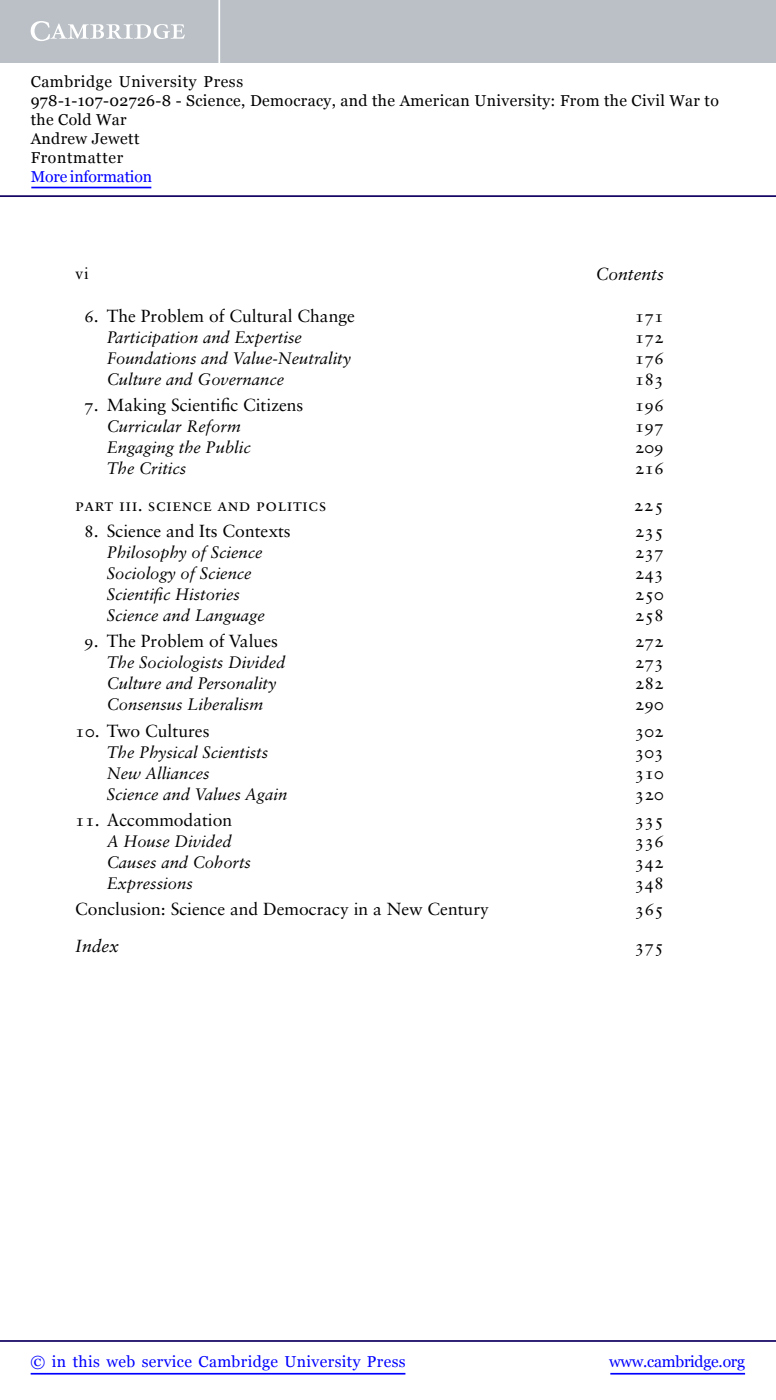
<style>
.page{position:relative;width:776px;height:1400px;background:#fff}
.page>*{position:absolute;margin:0;border:0;box-sizing:border-box;transform-origin:0 0}
.t1{font:17.5px "Sabon LT Std";color:#000}
.t2{font:17.5px "Sabon LT Std";letter-spacing:.025em;color:#000}
.t3{font:italic 17.5px "Sabon LT Std";color:#000}
.t4{font:italic 16.62px "Sabon LT Std";color:#000}
.t5{font:16.62px "Sabon LT Std";color:#000}
.t6{font:15.75px/18.9px "Georgia";letter-spacing:.025em;color:#000}
.t7{font:15.75px "Georgia";letter-spacing:.025em;color:#00f}
.t8{font:15.75px "Georgia";letter-spacing:-.015em;color:#00f}
.t9{font:15.75px "Georgia";letter-spacing:-.01em;color:#00f}
</style>
<div class="page">
<div style="left:0;top:0;width:775px;height:63px;background:#bac0c6"></div>
<svg style="left:31px;top:21px;width:154px;height:20px"></svg>
<hr style="left:218px;top:0;width:2px;height:63px;background:#fff">
<hr style="left:0;top:195px;width:775px;height:2px;background:#150666">
<hr style="left:610px;top:1373px;width:134px;height:2px;background:#00f">
<hr style="left:0;top:1340px;width:775px;height:2px;background:#150666">
<hr style="left:31px;top:1373px;width:374px;height:2px;background:#00f">
<hr style="left:31px;top:187px;width:120px;height:1px;background:#00f">
<p class="t6" style="left:31px;top:72px;width:689px">Cambridge University Press<br>978-1-107-02726-8 - Science, Democracy, and the American University: From the Civil War to the Cold War<br>Andrew Jewett<br>Frontmatter</p>
<p class="t9" style="left:31px;top:167px;width:123px">More information</p>
<p class="t5" style="left:75px;top:264px;width:15px">vi</p>
<p class="t3" style="left:595px;top:264px;width:70px">Contents</p>
<p class="t1" style="left:84px;top:305px;width:272px">6. The Problem of Cultural Change</p>
<p class="t1" style="left:634px;top:305px;width:31px">171</p>
<p class="t4" style="left:107px;top:328px;width:196px">Participation and Expertise</p>
<p class="t1" style="left:634px;top:326px;width:31px">172</p>
<p class="t4" style="left:107px;top:349px;width:246px">Foundations and Value-Neutrality</p>
<p class="t1" style="left:634px;top:347px;width:31px">176</p>
<p class="t4" style="left:107px;top:370px;width:179px">Culture and Governance</p>
<p class="t1" style="left:634px;top:368px;width:31px">183</p>
<p class="t1" style="left:84px;top:395px;width:221px">7. Making Scientific Citizens</p>
<p class="t1" style="left:634px;top:395px;width:31px">196</p>
<p class="t4" style="left:107px;top:417px;width:135px">Curricular Reform</p>
<p class="t1" style="left:634px;top:416px;width:31px">197</p>
<p class="t4" style="left:107px;top:438px;width:145px">Engaging the Public</p>
<p class="t1" style="left:634px;top:437px;width:31px">209</p>
<p class="t4" style="left:107px;top:459px;width:81px">The Critics</p>
<p class="t1" style="left:634px;top:458px;width:31px">216</p>
<p class="t2" style="left:75px;top:494px;width:252px">Part III. Science and politics</p>
<p class="t1" style="left:633px;top:494px;width:32px">225</p>
<p class="t1" style="left:84px;top:521px;width:208px">8. Science and Its Contexts</p>
<p class="t1" style="left:634px;top:521px;width:31px">235</p>
<p class="t4" style="left:107px;top:543px;width:157px">Philosophy of Science</p>
<p class="t1" style="left:634px;top:542px;width:31px">237</p>
<p class="t4" style="left:107px;top:564px;width:146px">Sociology of Science</p>
<p class="t1" style="left:634px;top:563px;width:31px">243</p>
<p class="t4" style="left:107px;top:585px;width:134px">Scientific Histories</p>
<p class="t1" style="left:634px;top:584px;width:31px">250</p>
<p class="t4" style="left:107px;top:606px;width:159px">Science and Language</p>
<p class="t1" style="left:634px;top:605px;width:31px">258</p>
<p class="t1" style="left:84px;top:631px;width:195px">9. The Problem of Values</p>
<p class="t1" style="left:634px;top:631px;width:31px">272</p>
<p class="t4" style="left:107px;top:653px;width:180px">The Sociologists Divided</p>
<p class="t1" style="left:634px;top:652px;width:31px">273</p>
<p class="t4" style="left:107px;top:674px;width:171px">Culture and Personality</p>
<p class="t1" style="left:634px;top:673px;width:31px">282</p>
<p class="t4" style="left:107px;top:695px;width:158px">Consensus Liberalism</p>
<p class="t1" style="left:634px;top:694px;width:31px">290</p>
<p class="t1" style="left:75px;top:720px;width:136px">10. Two Cultures</p>
<p class="t1" style="left:634px;top:720px;width:31px">302</p>
<p class="t4" style="left:107px;top:742px;width:163px">The Physical Scientists</p>
<p class="t1" style="left:634px;top:741px;width:31px">303</p>
<p class="t4" style="left:107px;top:763px;width:104px">New Alliances</p>
<p class="t1" style="left:634px;top:762px;width:31px">310</p>
<p class="t4" style="left:107px;top:784px;width:182px">Science and Values Again</p>
<p class="t1" style="left:634px;top:783px;width:31px">320</p>
<p class="t1" style="left:75px;top:809px;width:158px">11. Accommodation</p>
<p class="t1" style="left:634px;top:809px;width:31px">335</p>
<p class="t4" style="left:107px;top:832px;width:126px">A House Divided</p>
<p class="t1" style="left:634px;top:830px;width:31px">336</p>
<p class="t4" style="left:107px;top:853px;width:146px">Causes and Cohorts</p>
<p class="t1" style="left:634px;top:851px;width:31px">342</p>
<p class="t4" style="left:107px;top:874px;width:87px">Expressions</p>
<p class="t1" style="left:634px;top:872px;width:31px">348</p>
<p class="t1" style="left:75px;top:899px;width:415px">Conclusion: Science and Democracy in a New Century</p>
<p class="t1" style="left:634px;top:899px;width:31px">365</p>
<p class="t3" style="left:75px;top:936px;width:45px">Index</p>
<p class="t1" style="left:634px;top:935px;width:31px">375</p>
<p class="t7" style="left:31px;top:1352px;width:376px">© in this web service Cambridge University Press</p>
<p class="t8" style="left:608px;top:1352px;width:137px">www.cambridge.org</p>
</div>
